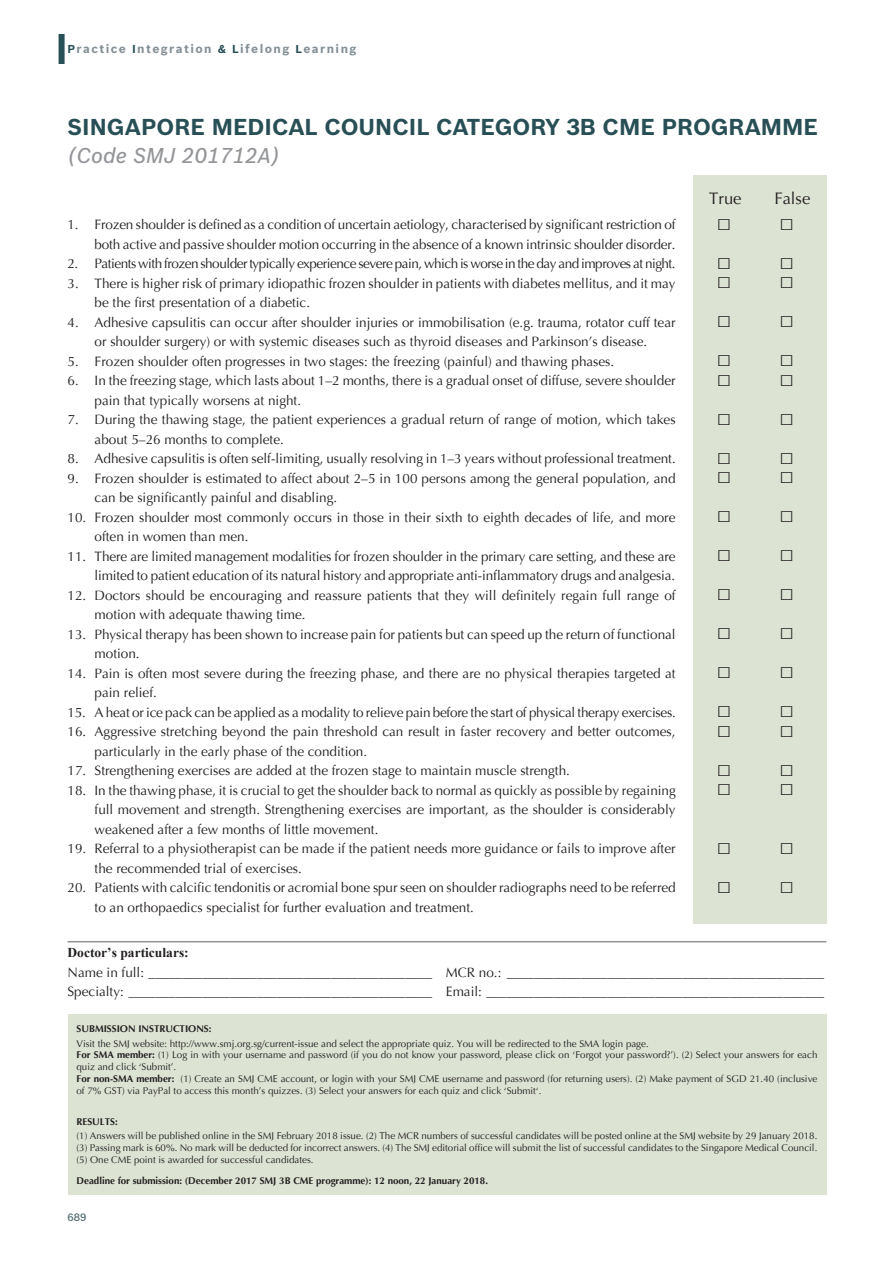
<style>
.page{position:relative;width:894px;height:1263px;background:#fff}
.page>*{position:absolute;margin:0;border:0;box-sizing:border-box;transform-origin:0 0}
.CME_OP_BOX{font:24px "Times New Roman";color:#231f20}
.CME_P_AT{font:700 22.5px "Bosch Sans";color:#284f56}
.CME_CODE{font:italic 500 21px "Bosch Sans";color:#939598}
.CME_OP_H{font:16.5px "Optima";color:#231f20}
.CME_Q_1{font:13.5px/19.5px "Optima";color:#231f20}
.DOC_D{font:13.5px "Optima";color:#231f20}
.CME_Q_1-2{font:13.5px "Optima";letter-spacing:-.035em;color:#231f20}
.CME_Q_1-3{font:13.5px "Optima";letter-spacing:-.02em;color:#231f20}
.DOC_D_H{font:700 13.5px "Times New Roman";color:#231f20}
.t1{font:700 12px "Bosch Sans";letter-spacing:.12em;color:#849096}
.t2{font:500 10.5px "Bosch Sans";color:#4f676d}
.DOC_TX{font:9.75px/11.7px "Optima";color:#231f20}
.DOC_TX-2{font:700 9.75px "Optima";color:#231f20}
.DOC_H{font:700 9.75px "Optima";color:#231f20}
.s1{font-size:11.25px;color:#284f56}
.s2{font-weight:700}
</style>
<div class="page">
<div style="left:58px;top:34px;width:7px;height:30px;background:#284f56"></div>
<hr style="left:68px;top:941px;width:758px;height:1px;background:#939598">
<div style="left:68px;top:1014px;width:758px;height:180px;background:#dce3d3"></div>
<div style="left:692px;top:175px;width:134px;height:748px;background:#dce3d3"></div>
<p class="t1" style="left:68px;top:42px;width:290px"><span class="s1">P</span>ractice <span class="s1">I</span>ntegration <span class="s1">&amp; L</span>ifelong <span class="s1">L</span>earning</p>
<p class="CME_P_AT" style="left:68px;top:113px;width:751px">SINGAPORE MEDICAL COUNCIL CATEGORY 3B CME PROGRAMME</p>
<p class="CME_CODE" style="left:68px;top:142px;width:213px">(Code SMJ 201712A)</p>
<p class="CME_OP_H" style="left:709px;top:188px;width:34px">True</p>
<p class="CME_OP_H" style="left:774px;top:188px;width:37px">False</p>
<p class="CME_OP_BOX" style="left:716px;top:205px;width:78px">□ □</p>
<p class="CME_OP_BOX" style="left:716px;top:244px;width:78px">□ □</p>
<p class="CME_OP_BOX" style="left:716px;top:263px;width:78px">□ □</p>
<p class="CME_OP_BOX" style="left:716px;top:302px;width:78px">□ □</p>
<p class="CME_OP_BOX" style="left:716px;top:341px;width:78px">□ □</p>
<p class="CME_OP_BOX" style="left:716px;top:361px;width:78px">□ □</p>
<p class="CME_OP_BOX" style="left:716px;top:400px;width:78px">□ □</p>
<p class="CME_OP_BOX" style="left:716px;top:439px;width:78px">□ □</p>
<p class="CME_OP_BOX" style="left:716px;top:458px;width:78px">□ □</p>
<p class="CME_OP_BOX" style="left:716px;top:497px;width:78px">□ □</p>
<p class="CME_OP_BOX" style="left:716px;top:536px;width:78px">□ □</p>
<p class="CME_OP_BOX" style="left:716px;top:575px;width:78px">□ □</p>
<p class="CME_OP_BOX" style="left:716px;top:614px;width:78px">□ □</p>
<p class="CME_OP_BOX" style="left:716px;top:653px;width:78px">□ □</p>
<p class="CME_OP_BOX" style="left:716px;top:692px;width:78px">□ □</p>
<p class="CME_OP_BOX" style="left:716px;top:712px;width:78px">□ □</p>
<p class="CME_OP_BOX" style="left:716px;top:751px;width:78px">□ □</p>
<p class="CME_OP_BOX" style="left:716px;top:770px;width:78px">□ □</p>
<p class="CME_Q_1" style="left:68px;top:215px;width:609px;text-align:right">1. Frozen shoulder is defined as a condition of uncertain aetiology, characterised by significant restriction of both active and passive shoulder motion occurring in the absence of a known intrinsic shoulder disorder.</p>
<p class="CME_Q_1-2" style="left:68px;top:255px;width:609px">2. Patients with frozen shoulder typically experience severe pain, which is worse in the day and improves at night.</p>
<p class="CME_Q_1" style="left:94px;top:273px;width:582px;text-indent:-27px">3. There is higher risk of primary idiopathic frozen shoulder in patients with diabetes mellitus, and it may be the first presentation of a diabetic.</p>
<p class="CME_Q_1" style="left:68px;top:312px;width:609px;text-align:center">4. Adhesive capsulitis can occur after shoulder injuries or immobilisation (e.g. trauma, rotator cuff tear or shoulder surgery) or with systemic diseases such as thyroid diseases and Parkinson’s disease.</p>
<p class="CME_Q_1" style="left:68px;top:351px;width:548px">5. Frozen shoulder often progresses in two stages: the freezing (painful) and thawing phases.</p>
<p class="CME_Q_1" style="left:94px;top:371px;width:582px;text-indent:-27px">6. In the freezing stage, which lasts about 1–2 months, there is a gradual onset of diffuse, severe shoulder pain that typically worsens at night.</p>
<p class="CME_Q_1" style="left:94px;top:410px;width:582px;text-indent:-27px">7. During the thawing stage, the patient experiences a gradual return of range of motion, which takes about 5–26 months to complete.</p>
<p class="CME_Q_1" style="left:68px;top:449px;width:609px">8. Adhesive capsulitis is often self-limiting, usually resolving in 1–3 years without professional treatment.</p>
<p class="CME_Q_1" style="left:94px;top:468px;width:582px;text-indent:-27px">9. Frozen shoulder is estimated to affect about 2–5 in 100 persons among the general population, and can be significantly painful and disabling.</p>
<p class="CME_Q_1" style="left:94px;top:507px;width:582px;text-indent:-27px">10. Frozen shoulder most commonly occurs in those in their sixth to eighth decades of life, and more often in women than men.</p>
<p class="CME_Q_1" style="left:68px;top:546px;width:609px;text-align:right">11. There are limited management modalities for frozen shoulder in the primary care setting, and these are limited to patient education of its natural history and appropriate anti-inflammatory drugs and analgesia.</p>
<p class="CME_Q_1" style="left:94px;top:585px;width:582px;text-indent:-27px">12. Doctors should be encouraging and reassure patients that they will definitely regain full range of motion with adequate thawing time.</p>
<p class="CME_Q_1" style="left:94px;top:624px;width:582px;text-indent:-27px">13. Physical therapy has been shown to increase pain for patients but can speed up the return of functional motion.</p>
<p class="CME_Q_1" style="left:94px;top:663px;width:582px;text-indent:-27px">14. Pain is often most severe during the freezing phase, and there are no physical therapies targeted at pain relief.</p>
<p class="CME_Q_1-3" style="left:68px;top:703px;width:609px">15. A heat or ice pack can be applied as a modality to relieve pain before the start of physical therapy exercises.</p>
<p class="CME_Q_1" style="left:94px;top:722px;width:582px;text-indent:-27px">16. Aggressive stretching beyond the pain threshold can result in faster recovery and better outcomes, particularly in the early phase of the condition.</p>
<p class="CME_Q_1" style="left:68px;top:761px;width:503px">17. Strengthening exercises are added at the frozen stage to maintain muscle strength.</p>
<p class="CME_Q_1" style="left:94px;top:780px;width:582px;text-align:justify;text-indent:-27px">18. In the thawing phase, it is crucial to get the shoulder back to normal as quickly as possible by regaining full movement and strength. Strengthening exercises are important, as the shoulder is considerably weakened after a few months of little movement.</p>
<p class="CME_Q_1" style="left:94px;top:839px;width:582px;text-indent:-27px">19. Referral to a physiotherapist can be made if the patient needs more guidance or fails to improve after the recommended trial of exercises.</p>
<p class="CME_Q_1" style="left:94px;top:878px;width:582px;text-indent:-27px">20. Patients with calcific tendonitis or acromial bone spur seen on shoulder radiographs need to be referred to an orthopaedics specialist for further evaluation and treatment.</p>
<p class="CME_OP_BOX" style="left:716px;top:829px;width:78px">□ □</p>
<p class="CME_OP_BOX" style="left:716px;top:868px;width:78px">□ □</p>
<p class="DOC_D_H" style="left:68px;top:943px;width:123px">Doctor’s particulars:</p>
<p class="DOC_D" style="left:68px;top:964px;width:435px">Name in full: __________________________________________ MCR no.:</p>
<p class="DOC_D" style="left:68px;top:983px;width:416px">Specialty: _____________________________________________ Email:</p>
<p class="DOC_H" style="left:76px;top:1022px;width:136px">SUBMISSION INSTRUCTIONS:</p>
<p class="DOC_TX" style="left:76px;top:1037px;width:573px">Visit the SMJ website: http://www.smj.org.sg/current-issue and select the appropriate quiz. You will be redirected to the SMA login page.</p>
<p class="DOC_TX" style="left:76px;top:1049px;width:742px"><span class="s2">For SMA member:</span> (1) Log in with your username and password (if you do not know your password, please click on ‘Forgot your password?’). (2) Select your answers for each quiz and click ‘Submit’.</p>
<p class="DOC_TX" style="left:76px;top:1072px;width:742px"><span class="s2">For non-SMA member:</span> (1) Create an SMJ CME account, or login with your SMJ CME username and password (for returning users). (2) Make payment of SGD 21.40 (inclusive of 7% GST) via PayPal to access this month’s quizzes. (3) Select your answers for each quiz and click ‘Submit‘.</p>
<p class="DOC_H" style="left:76px;top:1115px;width:43px">RESULTS:</p>
<p class="DOC_TX" style="left:76px;top:1130px;width:742px;text-align:justify">(1) Answers will be published online in the SMJ February 2018 issue. (2) The MCR numbers of successful candidates will be posted online at the SMJ website by 29 January 2018. (3) Passing mark is 60%. No mark will be deducted for incorrect answers. (4) The SMJ editorial office will submit the list of successful candidates to the Singapore Medical Council. (5) One CME point is awarded for successful candidates.</p>
<p class="DOC_TX-2" style="left:76px;top:1174px;width:413px">Deadline for submission: (December 2017 SMJ 3B CME programme): 12 noon, 22 January 2018.</p>
<p class="t2" style="left:68px;top:1211px;width:20px">689</p>
</div>
